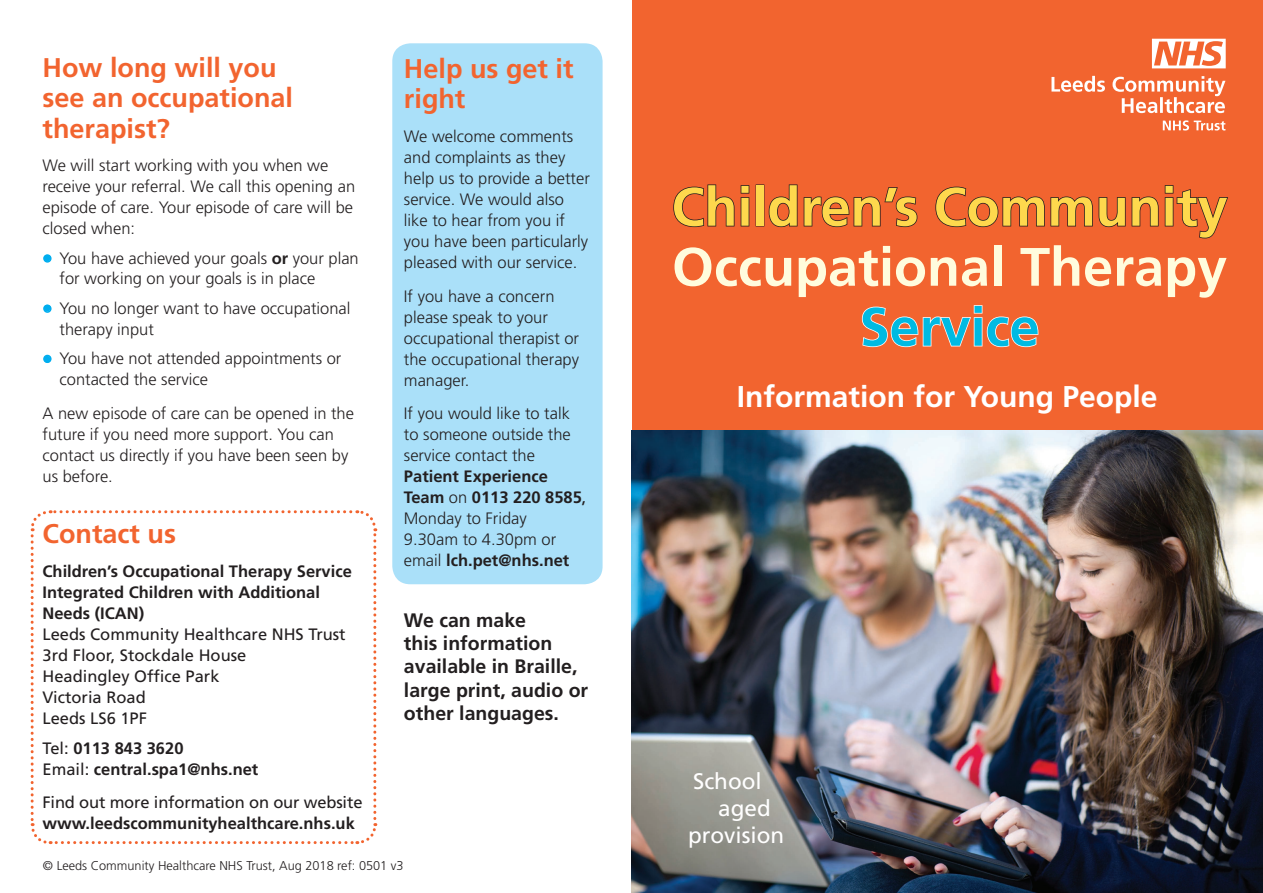
<style>
.page{position:relative;width:1263px;height:893px;background:#fff}
.page>*{position:absolute;margin:0;border:0;box-sizing:border-box;transform-origin:0 0}
.t1{font:700 54px/60px "Frutiger";color:#fffcdd;text-align:center}
.t2{font:700 54px "Frutiger";color:#fed84d}
.t3{font:700 30px "Frutiger";color:#fff}
.t4{font:700 27px/30px "Frutiger";color:#f2642f}
.t5{font:22.5px "Frutiger";color:#fff}
.t6{font:700 19.5px/23.4px "Frutiger";color:#231f20}
.t7{font:300 16.5px/21px "Frutiger";color:#231f20}
.t8{font:700 16.5px/21px "Frutiger";color:#231f20}
.t9{font:16.5px "Frutiger";color:#231f20}
.t10{font:300 12.75px "Frutiger";color:#231f20}
.s1{font-weight:400;font-size:19.5px;color:#00aeef}
.s2{font-weight:700}
.s3{font-weight:400}
.s4{color:#00bae2}
</style>
<div class="page">
<div style="left:631px;top:0;width:632px;height:893px;background:#f2642f"></div>
<div style="left:43px;top:254px;width:9px;height:9px;border:2px solid #00aeef;border-radius:50%"></div>
<div style="left:43px;top:305px;width:9px;height:8px;border:2px solid #00aeef;border-radius:50%"></div>
<div style="left:43px;top:355px;width:9px;height:8px;border:2px solid #00aeef;border-radius:50%"></div>
<svg style="left:30px;top:510px;width:348px;height:335px"></svg>
<img style="left:631px;top:430px;width:632px;height:463px">
<div style="left:392px;top:43px;width:211px;height:541px;background:#aae0f9;border-radius:18px"></div>
<svg style="left:1163px;top:120px;width:62px;height:11px"></svg>
<svg style="left:1051px;top:76px;width:174px;height:37px"></svg>
<svg style="left:1152px;top:39px;width:74px;height:29px"></svg>
<svg style="left:673px;top:184px;width:77px;height:44px"></svg>
<div style="left:756px;top:184px;width:8px;height:42px;border:2px solid #231f20"></div>
<svg style="left:768px;top:184px;width:150px;height:44px"></svg>
<svg style="left:935px;top:185px;width:293px;height:54px"></svg>
<svg style="left:861px;top:305px;width:178px;height:43px"></svg>
<p class="t4" style="left:43px;top:53px;width:252px">How long will you see an occupational therapist?</p>
<p class="t7" style="left:43px;top:155px;width:314px">We will start working with you when we receive your referral. We call this opening an episode of care. Your episode of care will be closed when:</p>
<p class="t7" style="left:60px;top:248px;width:301px;text-indent:-17px"><span class="s1">•</span> You have achieved your goals <span class="s2">or</span> your plan for working on your goals is in place</p>
<p class="t7" style="left:60px;top:298px;width:292px;text-indent:-17px"><span class="s1">•</span> You no longer want to have occupational therapy input</p>
<p class="t7" style="left:60px;top:348px;width:283px;text-indent:-17px"><span class="s1">•</span> You have not attended appointments or contacted the service</p>
<p class="t7" style="left:43px;top:403px;width:313px">A new episode of care can be opened in the future if you need more support. You can contact us directly if you have been seen by us before.</p>
<p class="t4" style="left:43px;top:519px;width:135px">Contact us</p>
<p class="t8" style="left:43px;top:561px;width:311px">Children’s Occupational Therapy Service</p>
<p class="t8" style="left:43px;top:582px;width:279px">Integrated Children with Additional<br>Needs (ICAN)</p>
<p class="t9" style="left:43px;top:625px;width:305px">Leeds Community Healthcare NHS Trust</p>
<p class="t9" style="left:43px;top:646px;width:205px">3rd Floor, Stockdale House</p>
<p class="t9" style="left:43px;top:667px;width:178px">Headingley Office Park</p>
<p class="t9" style="left:43px;top:688px;width:105px">Victoria Road</p>
<p class="t9" style="left:43px;top:709px;width:106px">Leeds LS6 1PF</p>
<p class="t8" style="left:43px;top:737px;width:142px"><span class="s3">Tel:</span> 0113 843 3620</p>
<p class="t8" style="left:43px;top:758px;width:217px"><span class="s3">Email:</span> central.spa1@nhs.net</p>
<p class="t9" style="left:43px;top:793px;width:321px">Find out more information on our website</p>
<p class="t8" style="left:43px;top:813px;width:314px">www.leedscommunityhealthcare.nhs.uk</p>
<p class="t4" style="left:404px;top:53px;width:171px">Help us get it right</p>
<p class="t7" style="left:404px;top:126px;width:187px">We welcome comments and complaints as they help us to provide a better service. We would also like to hear from you if you have been particularly pleased with our service.</p>
<p class="t7" style="left:404px;top:285px;width:177px">If you have a concern please speak to your occupational therapist or the occupational therapy manager.</p>
<p class="t7" style="left:404px;top:403px;width:184px">If you would like to talk to someone outside the service contact the<br><span class="s2">Patient Experience<br>Team</span> on <span class="s2">0113 220 8585</span><span class="s3">,<br></span>Monday to Friday<br>9.30am to 4.30pm or email <span class="s2">lch.pet@nhs.net</span></p>
<p class="t6" style="left:404px;top:608px;width:186px">We can make<br>this information available in Braille, large print, audio or other languages.</p>
<p class="t10" style="left:43px;top:858px;width:362px">© Leeds Community Healthcare NHS Trust, Aug 2018 ref: 0501 v3</p>
<p class="t2" style="left:671px;top:175px;width:558px">Children’s Community</p>
<p class="t1" style="left:672px;top:236px;width:557px">Occupational Therapy<br><span class="s4">Service</span></p>
<p class="t3" style="left:737px;top:379px;width:422px">Information for Young People</p>
<p class="t5" style="left:693px;top:768px;width:70px">School</p>
<p class="t5" style="left:718px;top:795px;width:54px">aged</p>
<p class="t5" style="left:688px;top:822px;width:98px">provision</p>
</div>
